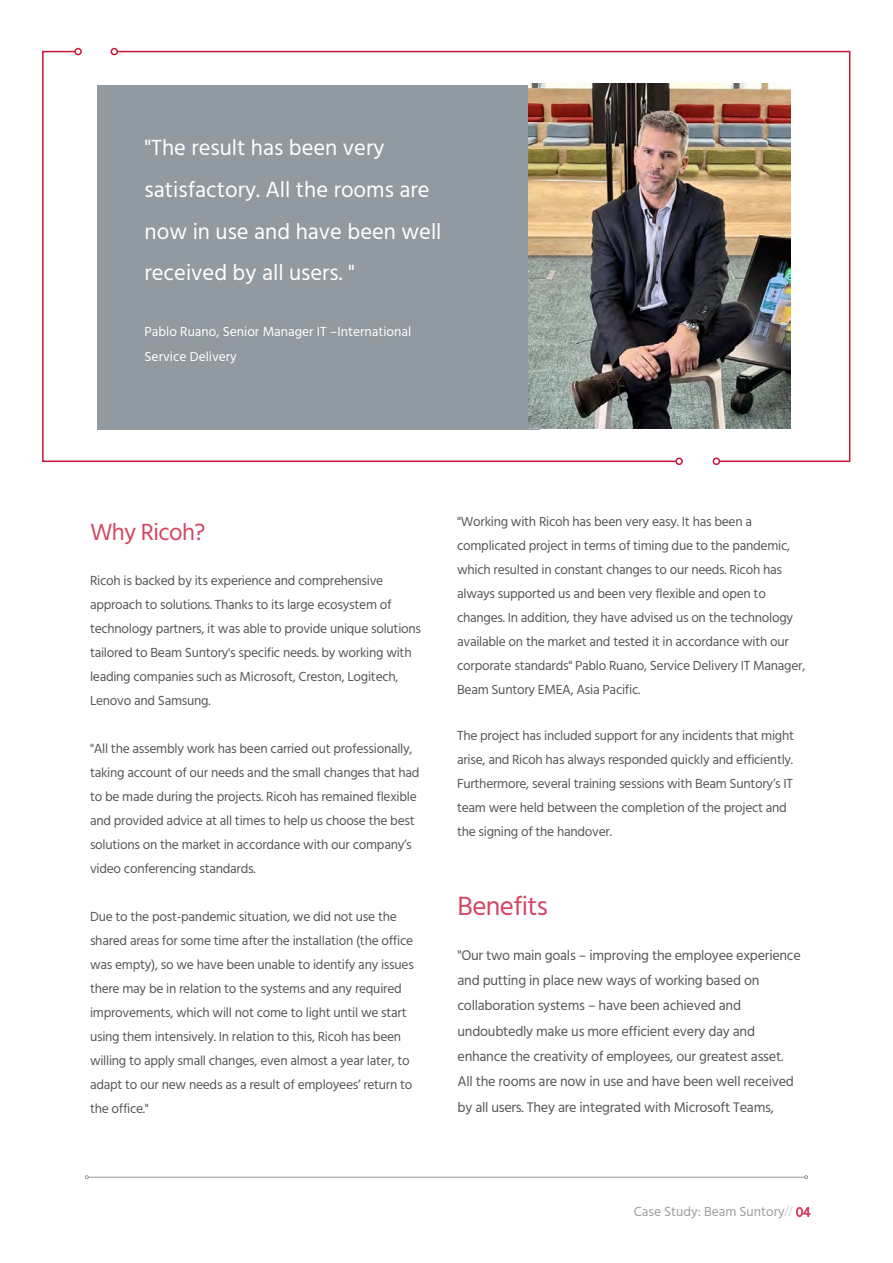
<style>
.page{position:relative;width:893px;height:1263px;background:#fff}
.page>*{position:absolute;margin:0;border:0;box-sizing:border-box;transform-origin:0 0}
.t1{font:27px "Hind";letter-spacing:-.02em;color:#d44562}
.t2{font:24px "Hind";letter-spacing:-.025em;color:#d44562}
.t3{font:22.5px/41.5px "Hind";color:#fff}
.t4{font:14.25px/25.3px "Hind";letter-spacing:-.02em;color:#575756}
.t5{font:13.5px/24px "Hind";letter-spacing:-.02em;color:#575756}
.t6{font:13.5px/25.5px "Hind";color:#fff}
.t7{font:13.5px "Hind";color:#9d9d9c}
.s1{font-family:"Frutiger";font-weight:300;color:#c7ced2}
.s2{font-weight:300;color:#d44562}
</style>
<div class="page">
<svg style="left:42px;top:50px;width:74px;height:413px"></svg>
<div style="left:74px;top:48px;width:8px;height:7px;border:2px solid #ca163b;border-radius:50%"></div>
<div style="left:675px;top:458px;width:8px;height:7px;border:2px solid #ca163b;border-radius:50%"></div>
<svg style="left:116px;top:50px;width:735px;height:413px"></svg>
<div style="left:713px;top:458px;width:7px;height:7px;border:2px solid #ca163b;border-radius:50%"></div>
<div style="left:111px;top:48px;width:7px;height:7px;border:2px solid #ca163b;border-radius:50%"></div>
<div style="left:98px;top:85px;width:442px;height:345px;background:#919aa0"></div>
<hr style="left:88px;top:1177px;width:716px;height:1px;background:#878787">
<svg style="left:85px;top:1175px;width:4px;height:4px"></svg>
<svg style="left:804px;top:1175px;width:4px;height:4px"></svg>
<img style="left:528px;top:84px;width:262px;height:345px">
<h3 class="t3" style="left:145px;top:128px;width:298px">"The result has been very satisfactory. All the rooms are now in use and have been well received by all users. "</h3>
<p class="t6" style="left:145px;top:319px;width:268px">Pablo Ruano, Senior Manager IT –International<br>Service Delivery</p>
<h2 class="t2" style="left:90px;top:516px;width:117px">Why Ricoh?</h2>
<p class="t5" style="left:90px;top:569px;width:333px">Ricoh is backed by its experience and comprehensive approach to solutions. Thanks to its large ecosystem of technology partners, it was able to provide unique solutions tailored to Beam Suntory's specific needs. by working with leading companies such as Microsoft, Creston, Logitech, Lenovo and Samsung.</p>
<p class="t5" style="left:90px;top:737px;width:331px">"All the assembly work has been carried out professionally, taking account of our needs and the small changes that had to be made during the projects. Ricoh has remained flexible and provided advice at all times to help us choose the best solutions on the market in accordance with our company’s video conferencing standards.</p>
<p class="t5" style="left:90px;top:905px;width:325px">Due to the post-pandemic situation, we did not use the shared areas for some time after the installation (the office was empty), so we have been unable to identify any issues there may be in relation to the systems and any required improvements, which will not come to light until we start using them intensively. In relation to this, Ricoh has been willing to apply small changes, even almost a year later, to adapt to our new needs as a result of employees’ return to the office."</p>
<p class="t5" style="left:457px;top:510px;width:350px">"Working with Ricoh has been very easy. It has been a complicated project in terms of timing due to the pandemic, which resulted in constant changes to our needs. Ricoh has always supported us and been very flexible and open to changes. In addition, they have advised us on the technology available on the market and tested it in accordance with our corporate standards" Pablo Ruano, Service Delivery IT Manager, Beam Suntory EMEA, Asia Pacific.</p>
<p class="t5" style="left:457px;top:725px;width:338px">The project has included support for any incidents that might arise, and Ricoh has always responded quickly and efficiently.<br>Furthermore, several training sessions with Beam Suntory’s IT team were held between the completion of the project and the signing of the handover.</p>
<h1 class="t1" style="left:458px;top:888px;width:92px">Benefits</h1>
<p class="t4" style="left:458px;top:943px;width:345px">"Our two main goals – improving the employee experience and putting in place new ways of working based on collaboration systems – have been achieved and undoubtedly make us more efficient every day and enhance the creativity of employees, our greatest asset.<br>All the rooms are now in use and have been well received by all users. They are integrated with Microsoft Teams,</p>
<p class="t7" style="left:634px;top:1203px;width:178px">Case Study: Beam Suntory<span class="s1">//</span> <span class="s2">04</span></p>
</div>
